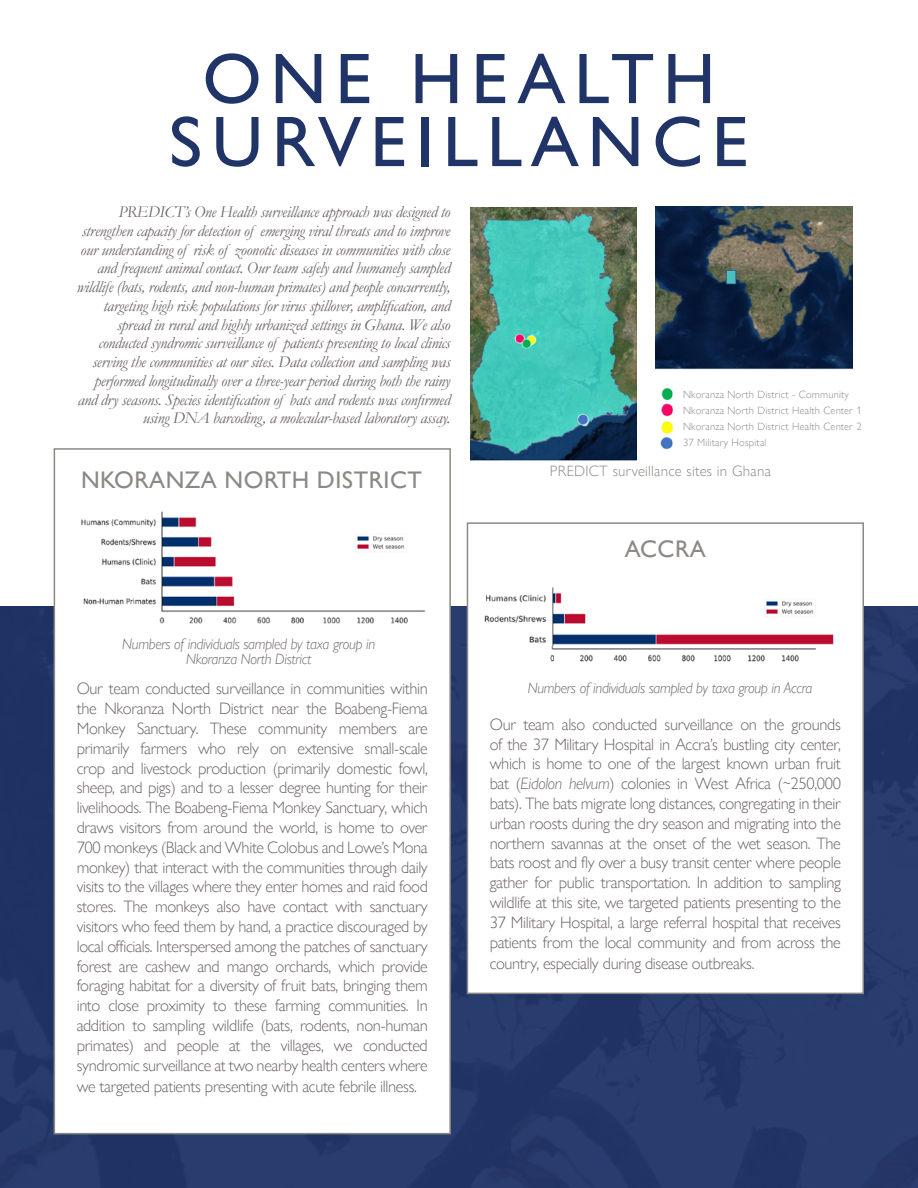
<style>
.page{position:relative;width:918px;height:1188px;background:#fff}
.page>*{position:absolute;margin:0;border:0;box-sizing:border-box;transform-origin:0 0}
.t1{font:72px/63px "Gill Sans Nova";letter-spacing:.12em;color:#203468;text-align:center}
.t2{font:24px "Gill Sans Nova";letter-spacing:.02em;color:#8c8985}
.t3{font:300 16.5px/19.8px "Gill Sans Nova";letter-spacing:-.02em;color:#6d6465;text-align:justify}
.t4{font:italic 16.5px/18.8px "Garamond";letter-spacing:-.02em;color:#6d6465;text-align:right}
.t5{font:italic 300 15px/15px "Gill Sans Nova";letter-spacing:-.02em;color:#6d6465;text-align:center}
.t6{font:300 15px "Gill Sans Nova";letter-spacing:.02em;color:#8c8985}
.t7{font:300 10.5px/15.9px "Gill Sans Nova";letter-spacing:.02em;color:#8c8985}
.s1{font-style:italic}
</style>
<div class="page">
<div style="left:0;top:607px;width:918px;height:581px;background:#283c6e"></div>
<div style="left:54px;top:448px;width:397px;height:686px;background:#fff;border:2px solid #8c8985"></div>
<img style="left:470px;top:207px;width:166px;height:254px">
<img style="left:81px;top:511px;width:344px;height:113px">
<div style="left:467px;top:522px;width:397px;height:472px;background:#fff;border:2px solid #8c8985"></div>
<img style="left:484px;top:587px;width:350px;height:60px">
<img style="left:656px;top:206px;width:197px;height:163px">
<img style="left:660px;top:388px;width:16px;height:62px">
<img style="left:550px;top:647px;width:266px;height:15px">
<img style="left:749px;top:593px;width:77px;height:28px">
<img style="left:339px;top:528px;width:77px;height:28px">
<h1 class="t1" style="left:169px;top:47px;width:582px">ONE HEALTH<br>SURVEILLANCE</h1>
<p class="t4" style="left:77px;top:202px;width:375px">PREDICT’s One Health surveillance approach was designed to strengthen capacity for detection of emerging viral threats and to improve our understanding of risk of zoonotic diseases in communities with close and frequent animal contact. Our team safely and humanely sampled wildlife (bats, rodents, and non-human primates) and people concurrently, targeting high risk populations for virus spillover, amplification, and spread in rural and highly urbanized settings in Ghana. We also conducted syndromic surveillance of patients presenting to local clinics serving the communities at our sites. Data collection and sampling was performed longitudinally over a three-year period during both the rainy and dry seasons. Species identification of bats and rodents was confirmed using DNA barcoding, a molecular-based laboratory assay.</p>
<h2 class="t2" style="left:81px;top:466px;width:342px">NKORANZA NORTH DISTRICT</h2>
<p class="t5" style="left:122px;top:637px;width:254px">Numbers of individuals sampled by taxa group in<br>Nkoranza North District</p>
<p class="t3" style="left:77px;top:679px;width:353px">Our team conducted surveillance in communities within the Nkoranza North District near the Boabeng-Fiema Monkey Sanctuary. These community members are primarily farmers who rely on extensive small-scale crop and livestock production (primarily domestic fowl, sheep, and pigs) and to a lesser degree hunting for their livelihoods. The Boabeng-Fiema Monkey Sanctuary, which draws visitors from around the world, is home to over 700 monkeys (Black and White Colobus and Lowe’s Mona monkey) that interact with the communities through daily visits to the villages where they enter homes and raid food stores. The monkeys also have contact with sanctuary visitors who feed them by hand, a practice discouraged by local officials. Interspersed among the patches of sanctuary forest are cashew and mango orchards, which provide foraging habitat for a diversity of fruit bats, bringing them into close proximity to these farming communities. In addition to sampling wildlife (bats, rodents, non-human primates) and people at the villages, we conducted syndromic surveillance at two nearby health centers where we targeted patients presenting with acute febrile illness.</p>
<p class="t7" style="left:683px;top:386px;width:180px">Nkoranza North District - Community Nkoranza North District Health Center 1<br>Nkoranza North District Health Center 2<br>37 Military Hospital</p>
<p class="t6" style="left:550px;top:463px;width:223px">PREDICT surveillance sites in Ghana</p>
<h2 class="t2" style="left:625px;top:535px;width:83px">ACCRA</h2>
<p class="t5" style="left:528px;top:681px;width:286px">Numbers of individuals sampled by taxa group in Accra</p>
<p class="t3" style="left:490px;top:715px;width:353px">Our team also conducted surveillance on the grounds of the 37 Military Hospital in Accra’s bustling city center, which is home to one of the largest known urban fruit bat (<span class="s1">Eidolon helvum</span>) colonies in West Africa (~250,000 bats). The bats migrate long distances, congregating in their urban roosts during the dry season and migrating into the northern savannas at the onset of the wet season. The bats roost and fly over a busy transit center where people gather for public transportation. In addition to sampling wildlife at this site, we targeted patients presenting to the 37 Military Hospital, a large referral hospital that receives patients from the local community and from across the country, especially during disease outbreaks.</p>
</div>
